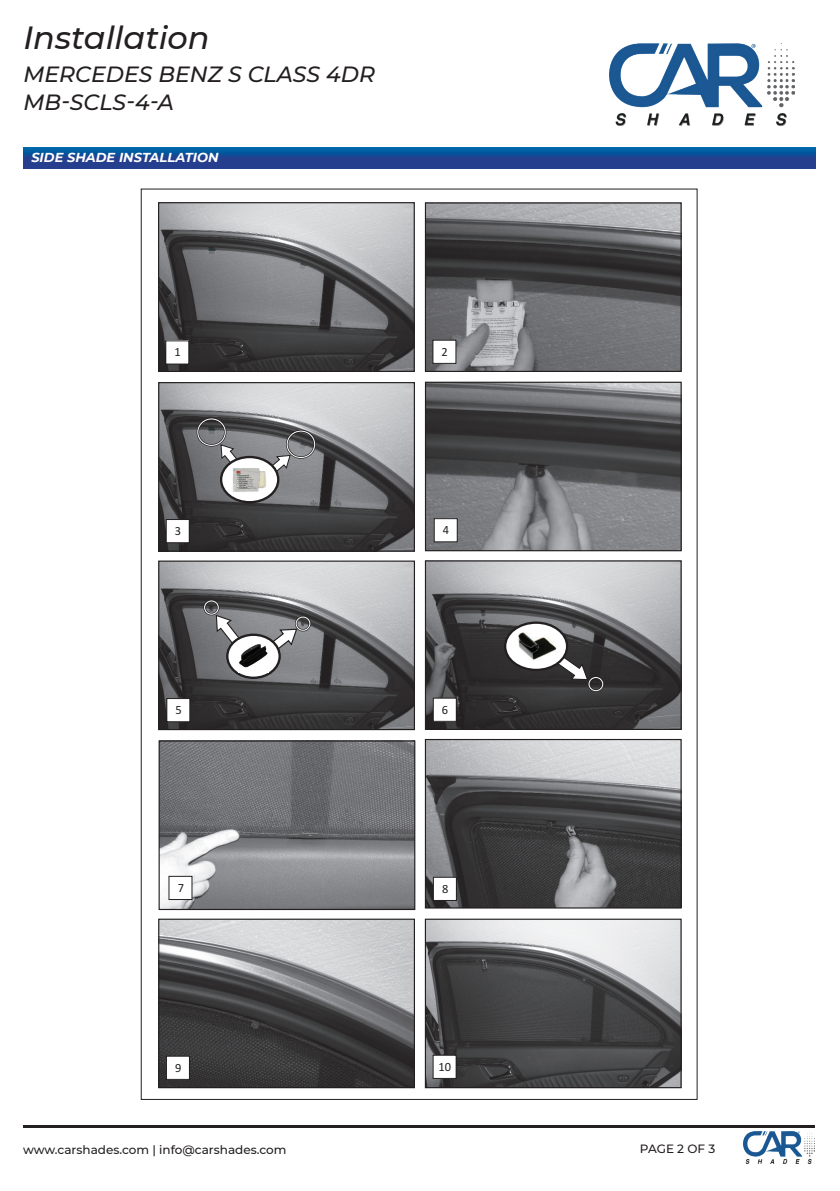
<style>
.page{position:relative;width:840px;height:1191px;background:#fff}
.page>*{position:absolute;margin:0;border:0;box-sizing:border-box;transform-origin:0 0}
.t1{font:italic 500 32px "Montserrat";color:#231f20}
.t2{font:italic 500 22px/28px "Montserrat";color:#231f20}
.t3{font:italic 700 13px "Montserrat";color:#fff}
.t4{font:12.6px "Calibri";color:#231f20}
.t5{font:500 12px "Montserrat";color:#231f20}
</style>
<div class="page">
<hr style="left:23px;top:1125px;width:791px;height:2px;background:#231f20">
<img style="left:743px;top:1131px;width:71px;height:32px">
<img style="left:609px;top:43px;width:184px;height:83px">
<svg style="left:23px;top:147px;width:792px;height:21px;background:#164b96"></svg>
<img style="left:160px;top:204px;width:252px;height:166px">
<svg style="left:208px;top:248px;width:7px;height:6px"></svg>
<svg style="left:299px;top:263px;width:7px;height:6px"></svg>
<img style="left:426px;top:204px;width:253px;height:166px">
<img style="left:160px;top:562px;width:253px;height:166px">
<img style="left:426px;top:384px;width:253px;height:165px">
<img style="left:160px;top:384px;width:253px;height:165px">
<svg style="left:208px;top:428px;width:7px;height:6px"></svg>
<svg style="left:299px;top:443px;width:7px;height:6px"></svg>
<img style="left:426px;top:562px;width:253px;height:166px">
<img style="left:160px;top:742px;width:253px;height:166px">
<img style="left:426px;top:741px;width:253px;height:165px">
<img style="left:160px;top:920px;width:253px;height:166px">
<img style="left:426px;top:920px;width:253px;height:166px">
<div style="left:158px;top:202px;width:256px;height:170px;border:1px solid #231f20"></div>
<div style="left:424px;top:202px;width:257px;height:170px;border:1px solid #231f20"></div>
<div style="left:158px;top:382px;width:257px;height:169px;border:1px solid #231f20"></div>
<div style="left:424px;top:382px;width:257px;height:169px;border:1px solid #231f20"></div>
<div style="left:158px;top:560px;width:257px;height:170px;border:1px solid #231f20"></div>
<div style="left:424px;top:560px;width:257px;height:170px;border:1px solid #231f20"></div>
<div style="left:158px;top:740px;width:257px;height:170px;border:1px solid #231f20"></div>
<div style="left:424px;top:739px;width:257px;height:169px;border:1px solid #231f20"></div>
<div style="left:158px;top:918px;width:257px;height:170px;border:1px solid #231f20"></div>
<div style="left:424px;top:918px;width:257px;height:170px;border:1px solid #231f20"></div>
<div style="left:196px;top:418px;width:30px;height:28px;border:2px solid #231f20;border-radius:50%"></div>
<div style="left:197px;top:419px;width:28px;height:27px;border:1px solid #fff;border-radius:50%"></div>
<div style="left:286px;top:430px;width:29px;height:29px;border:2px solid #231f20;border-radius:50%"></div>
<div style="left:287px;top:431px;width:28px;height:27px;border:1px solid #fff;border-radius:50%"></div>
<div style="left:203px;top:600px;width:16px;height:15px;border:2px solid #231f20;border-radius:50%"></div>
<div style="left:204px;top:600px;width:14px;height:14px;border:1px solid #fff;border-radius:50%"></div>
<div style="left:295px;top:616px;width:16px;height:15px;border:2px solid #231f20;border-radius:50%"></div>
<div style="left:296px;top:617px;width:14px;height:13px;border:1px solid #fff;border-radius:50%"></div>
<div style="left:587px;top:676px;width:16px;height:16px;border:2px solid #231f20;border-radius:50%"></div>
<div style="left:588px;top:677px;width:14px;height:14px;border:1px solid #fff;border-radius:50%"></div>
<div style="left:166px;top:341px;width:23px;height:23px;background:#fff"></div>
<div style="left:432px;top:340px;width:23px;height:23px;background:#fff"></div>
<div style="left:432px;top:340px;width:24px;height:24px;border:1px solid #231f20"></div>
<div style="left:166px;top:519px;width:23px;height:24px;background:#fff"></div>
<div style="left:166px;top:519px;width:24px;height:24px;border:1px solid #231f20"></div>
<div style="left:434px;top:518px;width:23px;height:24px;background:#fff"></div>
<div style="left:433px;top:518px;width:24px;height:24px;border:1px solid #231f20"></div>
<div style="left:167px;top:698px;width:23px;height:23px;background:#fff"></div>
<div style="left:166px;top:698px;width:24px;height:24px;border:1px solid #231f20"></div>
<div style="left:433px;top:698px;width:23px;height:23px;background:#fff"></div>
<div style="left:432px;top:697px;width:24px;height:25px;border:1px solid #231f20"></div>
<div style="left:169px;top:876px;width:23px;height:23px;background:#fff"></div>
<div style="left:168px;top:876px;width:24px;height:24px;border:1px solid #231f20"></div>
<div style="left:433px;top:877px;width:23px;height:23px;background:#fff"></div>
<div style="left:432px;top:876px;width:24px;height:25px;border:1px solid #231f20"></div>
<div style="left:166px;top:1056px;width:23px;height:23px;background:#fff"></div>
<div style="left:166px;top:1055px;width:24px;height:24px;border:1px solid #231f20"></div>
<div style="left:433px;top:1055px;width:23px;height:23px;background:#fff"></div>
<div style="left:432px;top:1054px;width:24px;height:25px;border:1px solid #231f20"></div>
<svg style="left:220px;top:443px;width:71px;height:44px;background:#8f9092"></svg>
<svg style="left:215px;top:614px;width:83px;height:52px;background:#8d8e91"></svg>
<svg style="left:221px;top:457px;width:57px;height:45px"></svg>
<div style="left:220px;top:456px;width:59px;height:47px;border:2px solid #231f20;border-radius:50%"></div>
<svg style="left:227px;top:635px;width:52px;height:43px"></svg>
<div style="left:226px;top:633px;width:55px;height:46px;border:2px solid #231f20;border-radius:50%"></div>
<svg style="left:505px;top:622px;width:61px;height:48px"></svg>
<div style="left:503px;top:621px;width:65px;height:50px;border:2px solid #231f20;border-radius:50%"></div>
<svg style="left:539px;top:644px;width:50px;height:37px"></svg>
<div style="left:238px;top:640px;width:30px;height:32px;background:#fff"></div>
<img style="left:239px;top:644px;width:29px;height:24px">
<img style="left:517px;top:631px;width:39px;height:29px">
<img style="left:230px;top:465px;width:39px;height:28px">
<h1 class="t1" style="left:23px;top:15px;width:188px">Installation</h1>
<h2 class="t2" style="left:23px;top:59px;width:353px">MERCEDES BENZ S CLASS 4DR<br>MB-SCLS-4-A</h2>
<p class="t3" style="left:31px;top:148px;width:189px">SIDE SHADE INSTALLATION</p>
<p class="t4" style="left:174px;top:344px;width:8px">1</p>
<p class="t4" style="left:441px;top:343px;width:8px">2</p>
<p class="t4" style="left:175px;top:522px;width:8px">3</p>
<p class="t4" style="left:442px;top:521px;width:8px">4</p>
<p class="t4" style="left:175px;top:701px;width:8px">5</p>
<p class="t4" style="left:441px;top:701px;width:8px">6</p>
<p class="t4" style="left:177px;top:879px;width:8px">7</p>
<p class="t4" style="left:442px;top:880px;width:8px">8</p>
<p class="t4" style="left:175px;top:1059px;width:8px">9</p>
<p class="t4" style="left:438px;top:1058px;width:14px">10</p>
<p class="t5" style="left:23px;top:1141px;width:265px">www.carshades.com | info@carshades.com</p>
<p class="t5" style="left:639px;top:1140px;width:77px">PAGE 2 OF 3</p>
</div>
